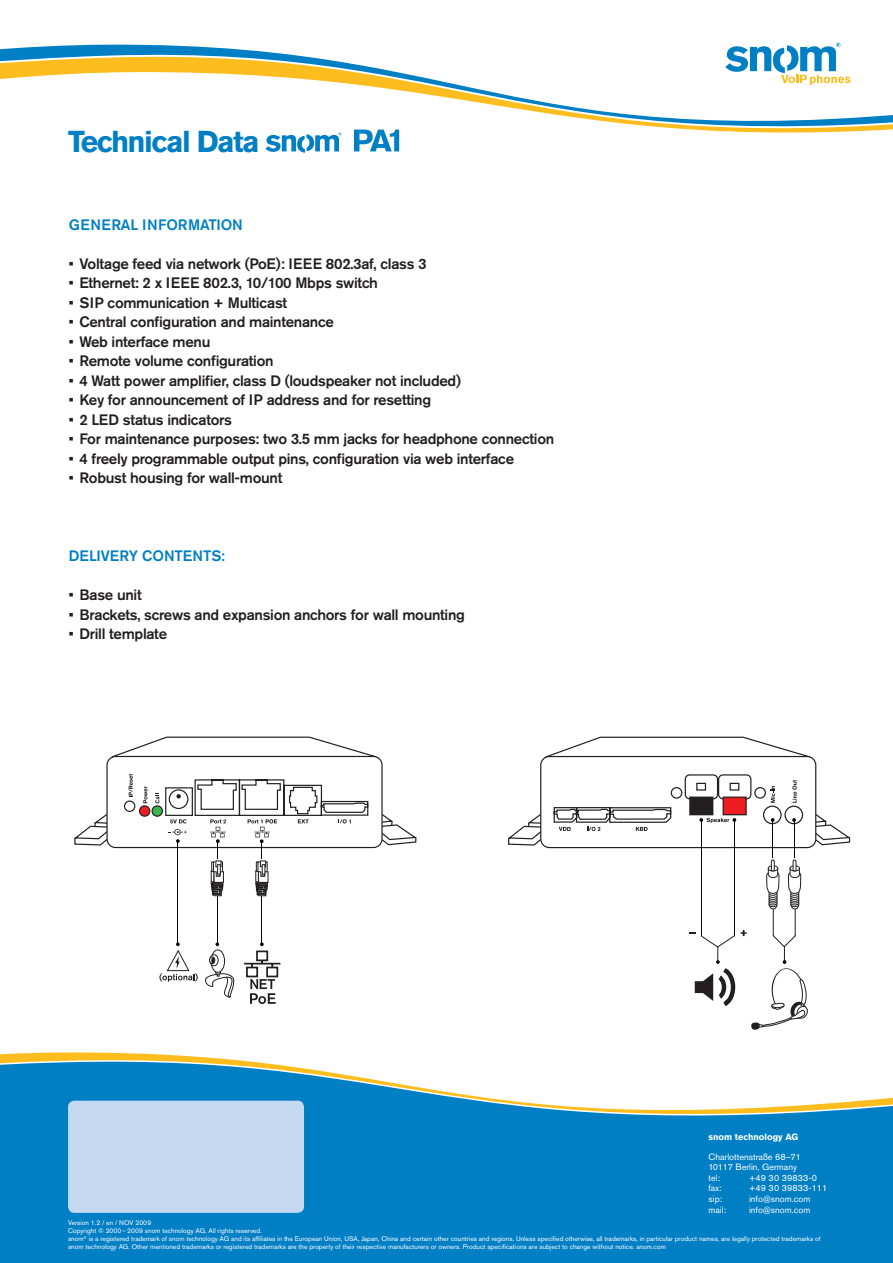
<style>
.page{position:relative;width:893px;height:1263px;background:#fff}
.page>*{position:absolute;margin:0;border:0;box-sizing:border-box;transform-origin:0 0}
.t1{font:700 30px "Akzidenz Grotesk Pro";letter-spacing:-.05em;color:#007fc5}
.t2{font:500 15px "Akzidenz Grotesk Pro";letter-spacing:-.02em;color:#231f20}
.t3{font:500 15px "Akzidenz Grotesk Pro";letter-spacing:-.01em;color:#007fc5}
.t4{font:9px/10.6px "Akzidenz Grotesk Pro";color:#fff}
.t5{font:700 9px "Akzidenz Grotesk Pro";color:#fff}
.t6{font:9px "Akzidenz Grotesk Pro";letter-spacing:.02em;color:#fff}
.t7{font:6.75px/8.1px "Akzidenz Grotesk Pro";color:#fff}
</style>
<div class="page">
<svg style="left:0;top:1052px;width:893px;height:211px;fill:#007fc5"></svg>
<svg style="left:0;top:45px;width:893px;height:107px"></svg>
<hr style="left:262px;top:895px;width:1px;height:50px;background:#040503">
<hr style="left:217px;top:895px;width:1px;height:50px;background:#040503">
<svg style="left:215px;top:942px;width:4px;height:4px"></svg>
<hr style="left:178px;top:841px;width:1px;height:104px;background:#040503">
<svg style="left:205px;top:971px;width:30px;height:27px"></svg>
<svg style="left:211px;top:950px;width:14px;height:22px"></svg>
<div style="left:211px;top:949px;width:14px;height:24px;border:1px solid #231f20;border-radius:50%"></div>
<svg style="left:210px;top:955px;width:8px;height:11px"></svg>
<div style="left:209px;top:954px;width:10px;height:12px;border:1px solid #231f20;border-radius:50%"></div>
<div style="left:209px;top:956px;width:6px;height:8px;border:1px solid #231f20;border-radius:50%"></div>
<svg style="left:210px;top:957px;width:5px;height:7px"></svg>
<svg style="left:244px;top:942px;width:37px;height:62px"></svg>
<svg style="left:74px;top:736px;width:343px;height:160px"></svg>
<svg style="left:159px;top:942px;width:39px;height:40px"></svg>
<svg style="left:545px;top:736px;width:266px;height:21px"></svg>
<div style="left:540px;top:756px;width:276px;height:92px;border:1px solid #231f20;border-radius:9px"></div>
<hr style="left:772px;top:822px;width:1px;height:36px;background:#040503">
<hr style="left:701px;top:822px;width:1px;height:114px;background:#040503">
<hr style="left:734px;top:822px;width:1px;height:114px;background:#040503">
<hr style="left:794px;top:822px;width:1px;height:36px;background:#040503">
<svg style="left:508px;top:774px;width:343px;height:72px"></svg>
<svg style="left:741px;top:859px;width:67px;height:171px"></svg>
<svg style="left:689px;top:932px;width:46px;height:74px"></svg>
<div style="left:68px;top:1101px;width:236px;height:112px;background:#c4d8ef;border-radius:6px"></div>
<svg style="left:725px;top:43px;width:125px;height:42px"></svg>
<svg style="left:265px;top:132px;width:76px;height:21px"></svg>
<svg style="left:354px;top:130px;width:45px;height:21px"></svg>
<h1 class="t1" style="left:68px;top:122px;width:193px">Technical Data</h1>
<p class="t3" style="left:69px;top:215px;width:176px">GENERAL INFORMATION</p>
<p class="t2" style="left:69px;top:254px;width:359px">• Voltage feed via network (PoE): IEEE 802.3af, class 3</p>
<p class="t2" style="left:69px;top:273px;width:311px">• Ethernet: 2 x IEEE 802.3, 10/100 Mbps switch</p>
<p class="t2" style="left:69px;top:293px;width:220px">• SIP communication + Multicast</p>
<p class="t2" style="left:69px;top:312px;width:267px">• Central configuration and maintenance</p>
<p class="t2" style="left:69px;top:332px;width:143px">• Web interface menu</p>
<p class="t2" style="left:69px;top:351px;width:206px">• Remote volume configuration</p>
<p class="t2" style="left:69px;top:371px;width:394px">• 4 Watt power amplifier, class D (loudspeaker not included)</p>
<p class="t2" style="left:69px;top:390px;width:364px">• Key for announcement of IP address and for resetting</p>
<p class="t2" style="left:69px;top:410px;width:165px">• 2 LED status indicators</p>
<p class="t2" style="left:69px;top:429px;width:487px">• For maintenance purposes: two 3.5 mm jacks for headphone connection</p>
<p class="t2" style="left:69px;top:449px;width:447px">• 4 freely programmable output pins, configuration via web interface</p>
<p class="t2" style="left:69px;top:468px;width:215px">• Robust housing for wall-mount</p>
<p class="t3" style="left:69px;top:546px;width:157px">DELIVERY CONTENTS:</p>
<p class="t2" style="left:69px;top:585px;width:74px">• Base unit</p>
<p class="t2" style="left:69px;top:605px;width:398px">• Brackets, screws and expansion anchors for wall mounting</p>
<p class="t2" style="left:69px;top:624px;width:100px">• Drill template</p>
<p class="t5" style="left:708px;top:1131px;width:91px">snom technology AG</p>
<p class="t4" style="left:708px;top:1151px;width:94px">Charlottenstraße 68–71<br>10117 Berlin, Germany tel:</p>
<p class="t6" style="left:749px;top:1172px;width:69px">+49 30 39833-0</p>
<p class="t4" style="left:708px;top:1183px;width:14px">fax:</p>
<p class="t4" style="left:749px;top:1183px;width:80px">+49 30 39833-111</p>
<p class="t4" style="left:708px;top:1193px;width:15px">sip:</p>
<p class="t4" style="left:749px;top:1193px;width:63px">info@snom.com</p>
<p class="t4" style="left:708px;top:1204px;width:19px">mail:</p>
<p class="t4" style="left:749px;top:1204px;width:63px">info@snom.com</p>
<p class="t7" style="left:68px;top:1218px;width:754px">Version 1.2 / en / NOV 2009<br>Copyright © 2000–2009 snom technology AG. All rights reserved.<br>snom<sup>®</sup> is a registered trademark of snom technology AG and its affiliates in the European Union, USA, Japan, China and certain other countries and regions. Unless specified otherwise, all trademarks, in particular product names, are legally protected trademarks of snom technology AG. Other mentioned trademarks or registered trademarks are the property of their respective manufacturers or owners. Product specifications are subject to change without notice. snom.com</p>
</div>
